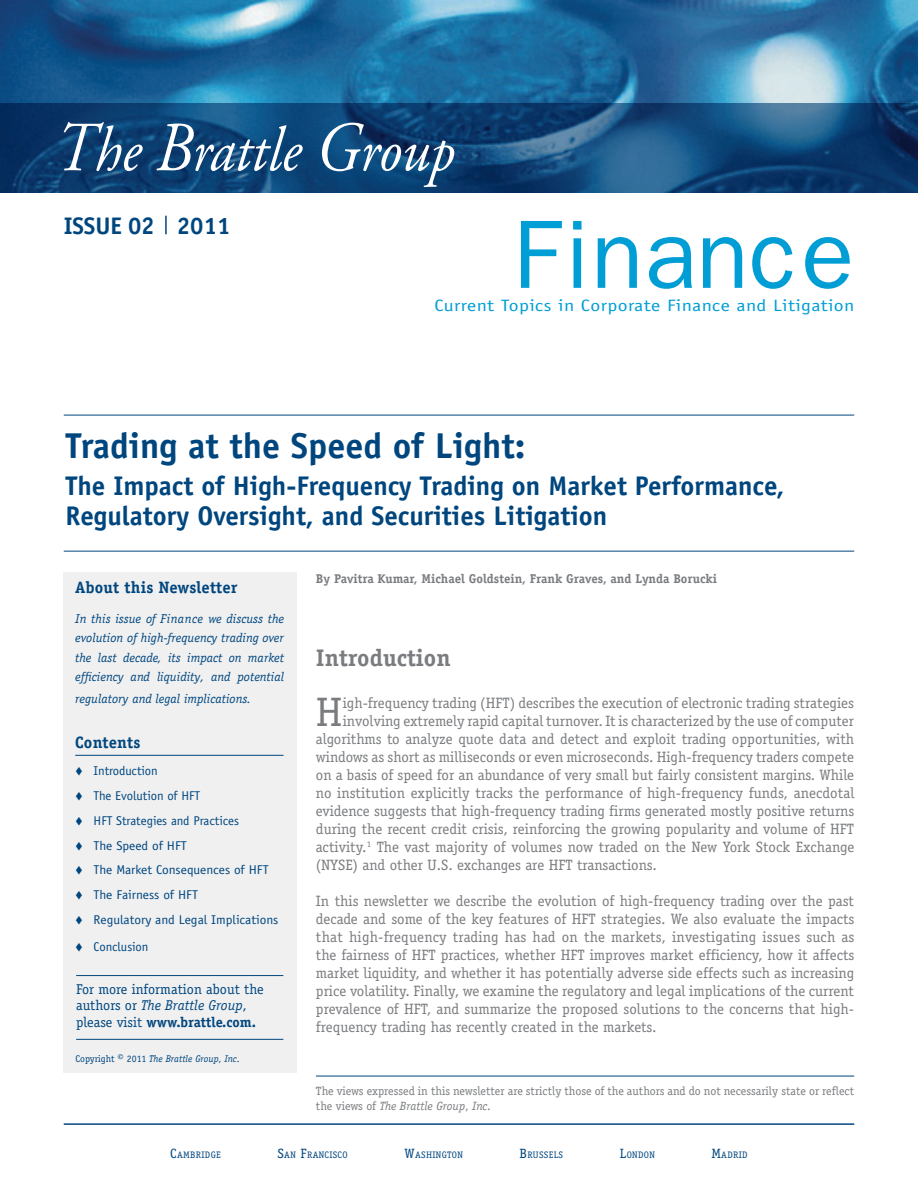
<style>
.page{position:relative;width:918px;height:1188px;background:#fff}
.page>*{position:absolute;margin:0;border:0;box-sizing:border-box;transform-origin:0 0}
.t1{font:97.5px "Franklin Gothic";color:#009ed5}
.Body_copy{font:41.25px "Officina Serif";color:#7a7c7f}
.t2{font:700 36px "Officina Sans";color:#00467e}
.t3{font:700 27px/30px "Officina Sans";color:#00467e}
.t4{font:700 24px "Officina Serif";color:#7a7c7f}
.t5{font:700 24px "Officina Sans";letter-spacing:-.005em;color:#00467e}
.t6{font:16.5px "Officina Sans";letter-spacing:.02em;color:#009ed5;scale:1.2 1}
.Body_copy-2{font:700 16.5px "Officina Serif";letter-spacing:.01em;color:#00467e}
.Body_copy-3{font:15px/18px "Officina Serif";color:#7a7c7f;text-align:justify}
.Body_copy-4{font:14.25px/16.5px "Officina Serif";color:#00467e}
.t7{font:italic 12.75px/19.5px "Officina Serif";color:#00467e;text-align:justify}
.t8{font:12.75px "Officina Sans";color:#00467e;scale:1.05 1}
.t9{font:12.75px "Officina Sans";color:#00467e}
.Body_copy-5{font:700 12.75px "Officina Serif";color:#7a7c7f}
.Body_copy-6{font:12px/15px "Officina Serif";color:#7a7c7f}
.t10{font:italic 9.75px "Officina Serif";color:#00467e}
.t11{font:9.45px "Officina Serif";letter-spacing:.035em;color:#00467e}
.s1{font-size:24.45px}
.s2{font-style:italic}
.s3{font-weight:700}
.s4{font-style:normal}
.s5{font-style:normal;font-size:11.25px}
.s6{font-size:13.5px}
</style>
<div class="page">
<img style="left:0;top:0;width:918px;height:103px">
<svg style="left:0;top:103px;width:918px;height:90px;background:#134677"></svg>
<svg style="left:64px;top:122px;width:79px;height:49px"></svg>
<svg style="left:156px;top:124px;width:147px;height:47px"></svg>
<svg style="left:322px;top:123px;width:132px;height:64px;background:#33608b"></svg>
<svg style="left:165px;top:216px;width:2px;height:18px"></svg>
<hr style="left:316px;top:1076px;width:538px;height:1px;background:#00467e">
<hr style="left:64px;top:1124px;width:790px;height:1px;background:#00467e">
<div style="left:64px;top:572px;width:233px;height:501px;background:#f0f0f1"></div>
<hr style="left:76px;top:975px;width:207px;height:1px;background:#00467e">
<hr style="left:76px;top:1039px;width:207px;height:1px;background:#00467e">
<hr style="left:75px;top:755px;width:209px;height:1px;background:#00467e">
<hr style="left:64px;top:551px;width:790px;height:1px;background:#00467e">
<hr style="left:64px;top:415px;width:790px;height:1px;background:#00467e">
<p class="t5" style="left:64px;top:211px;width:92px">issue 0<span class="s1">2</span></p>
<p class="t5" style="left:177px;top:211px;width:55px">2011</p>
<p class="t1" style="left:513px;top:199px;width:343px">Finance</p>
<p class="t6" style="left:434px;top:296px;width:351px">Current Topics in Corporate Finance and Litigation</p>
<p class="t2" style="left:65px;top:423px;width:461px">Trading at the Speed of Light:</p>
<p class="t3" style="left:65px;top:471px;width:721px">The Impact of High-Frequency Trading on Market Performance,<br>Regulatory Oversight, and Securities Litigation</p>
<p class="Body_copy-2" style="left:75px;top:577px;width:164px">About this Newsletter</p>
<p class="t7" style="left:75px;top:609px;width:210px">In this issue of Finance we discuss the evolution of high-frequency trading over the last decade, its impact on market efficiency and liquidity, and potential</p>
<p class="t7" style="left:75px;top:689px;width:177px">regulatory and legal implications.</p>
<p class="Body_copy-2" style="left:75px;top:732px;width:67px">Contents</p>
<p class="t9" style="left:75px;top:764px;width:84px">▼ Introduction</p>
<p class="t9" style="left:75px;top:788px;width:127px">▼ The Evolution of HFT</p>
<p class="t9" style="left:75px;top:813px;width:165px">▼ HFT Strategies and Practices</p>
<p class="t8" style="left:75px;top:838px;width:108px">▼ The Speed of HFT</p>
<p class="t8" style="left:75px;top:863px;width:186px">▼ The Market Consequences of HFT</p>
<p class="t8" style="left:75px;top:887px;width:118px">▼ The Fairness of HFT</p>
<p class="t8" style="left:75px;top:912px;width:195px">▼ Regulatory and Legal Implications</p>
<p class="t9" style="left:75px;top:939px;width:75px">▼ Conclusion</p>
<p class="Body_copy-4" style="left:76px;top:980px;width:189px">For more information about the authors or <span class="s2">The Brattle Group</span>, please visit <span class="s3">www.brattle.com.</span></p>
<p class="t10" style="left:75px;top:1053px;width:166px"><span class="s4">Copyright</span> <span class="s5">©</span> <span class="s4">2011</span> The Brattle Group<span class="s4">,</span> Inc<span class="s4">.</span></p>
<p class="Body_copy-5" style="left:316px;top:570px;width:403px">By Pavitra Kumar, Michael Goldstein, Frank Graves, and Lynda Borucki</p>
<p class="t4" style="left:316px;top:643px;width:136px">Introduction</p>
<p class="Body_copy" style="left:316px;top:688px;width:28px">H</p>
<p class="Body_copy-3" style="left:343px;top:694px;width:513px">igh-frequency trading (HFT) describes the execution of electronic trading strategies</p>
<p class="Body_copy-3" style="left:343px;top:712px;width:513px">involving extremely rapid capital turnover. It is characterized by the use of computer</p>
<p class="Body_copy-3" style="left:316px;top:730px;width:540px">algorithms to analyze quote data and detect and exploit trading opportunities, with</p>
<p class="Body_copy-3" style="left:316px;top:748px;width:540px">windows as short as milliseconds or even microseconds. High-frequency traders compete</p>
<p class="Body_copy-3" style="left:316px;top:766px;width:540px">on a basis of speed for an abundance of very small but fairly consistent margins. While</p>
<p class="Body_copy-3" style="left:316px;top:784px;width:540px">no institution explicitly tracks the performance of high-frequency funds, anecdotal</p>
<p class="Body_copy-3" style="left:316px;top:802px;width:540px">evidence suggests that high-frequency trading firms generated mostly positive returns</p>
<p class="Body_copy-3" style="left:316px;top:820px;width:540px">during the recent credit crisis, reinforcing the growing popularity and volume of HFT</p>
<p class="Body_copy-3" style="left:316px;top:838px;width:540px">activity.<sup>1</sup> The vast majority of volumes now traded on the New York Stock Exchange</p>
<p class="Body_copy-3" style="left:316px;top:856px;width:342px">(NYSE) and other U.S. exchanges are HFT transactions.</p>
<p class="Body_copy-3" style="left:316px;top:892px;width:540px">In this newsletter we describe the evolution of high-frequency trading over the past decade and some of the key features of HFT strategies. We also evaluate the impacts that high-frequency trading has had on the markets, investigating issues such as the fairness of HFT practices, whether HFT improves market efficiency, how it affects market liquidity, and whether it has potentially adverse side effects such as increasing price volatility. Finally, we examine the regulatory and legal implications of the current prevalence of HFT, and summarize the proposed solutions to the concerns that high&shy;frequency trading has recently created in the markets.</p>
<p class="Body_copy-6" style="left:316px;top:1083px;width:540px">The views expressed in this newsletter are strictly those of the authors and do not necessarily state or reflect the views of <span class="s2">The Brattle Group</span>, <span class="s2">Inc</span>.</p>
<p class="t11" style="left:170px;top:1149px;width:52px"><span class="s6">C</span>AMBRIDGE</p>
<p class="t11" style="left:277px;top:1149px;width:72px"><span class="s6">S</span>AN <span class="s6">F</span>RANCISC O</p>
<p class="t11" style="left:404px;top:1149px;width:60px"><span class="s6">W</span>ASHINGTON</p>
<p class="t11" style="left:520px;top:1149px;width:44px"><span class="s6">B</span>RUSSELS</p>
<p class="t11" style="left:620px;top:1149px;width:36px"><span class="s6">L</span>ONDON</p>
<p class="t11" style="left:711px;top:1149px;width:38px"><span class="s6">M</span>ADRID</p>
</div>
